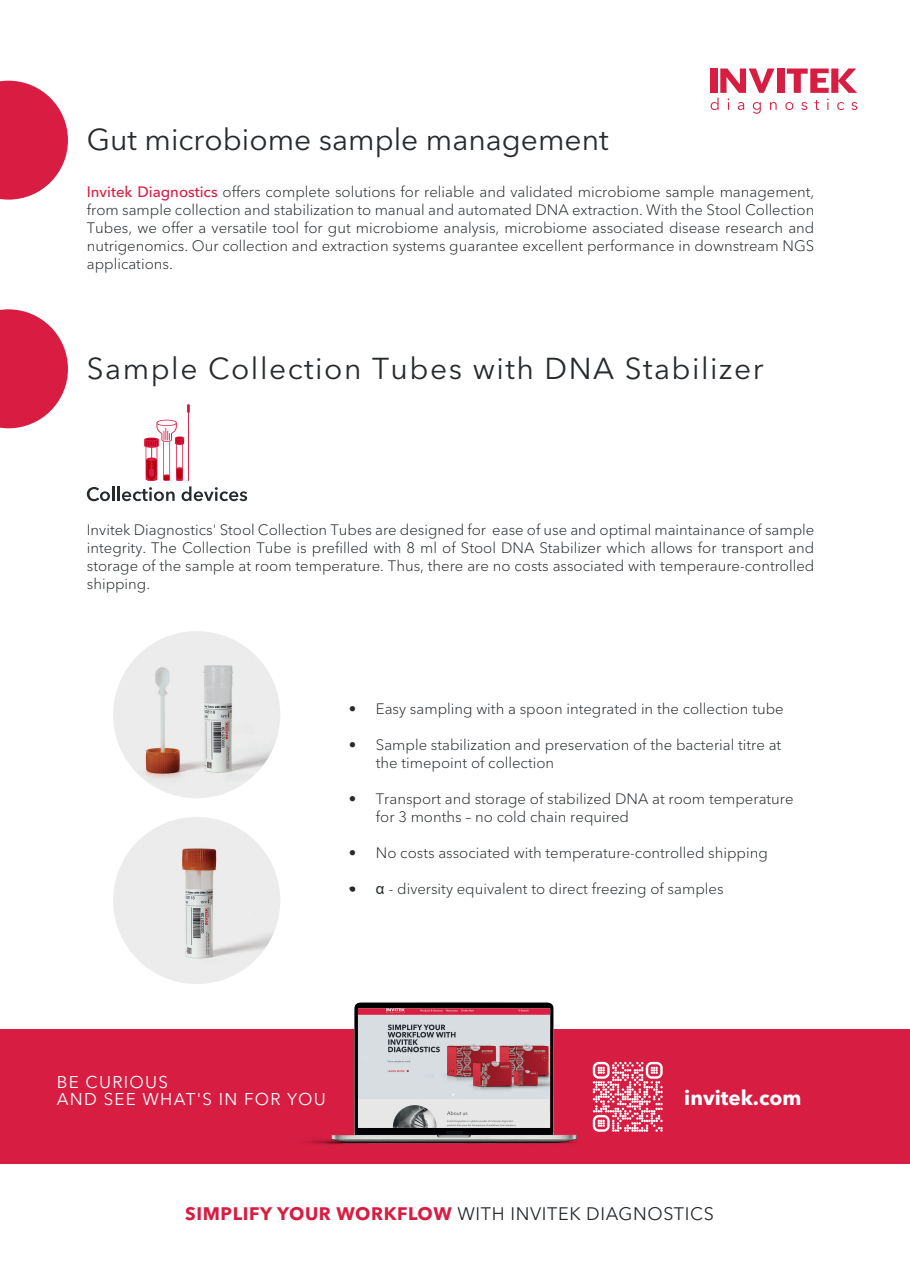
<style>
.page{position:relative;width:910px;height:1280px;background:#fff}
.page>*{position:absolute;margin:0;border:0;box-sizing:border-box;transform-origin:0 0}
.t1{font:30px "Avenir Next LT Pro";letter-spacing:.05em;color:#272b2e}
.t2{font:30px "Avenir Next LT Pro";color:#272b2e}
.t3{font:700 20.55px "Avenir Next LT Pro";color:#fff}
.t4{font:18px "Avenir Next LT Pro";letter-spacing:.035em;color:#272b2e}
.t5{font:16.95px/17.5px "Avenir Next LT Pro";letter-spacing:.075em;color:#fff}
.t6{font:300 15px/18px "Avenir Next LT Pro";color:#272b2e}
.s1{font-weight:500;color:#d91c41}
.s2{font-family:"Arial";font-weight:400}
.s3{font-weight:700;color:#d81d43}
</style>
<div class="page">
<div style="left:777px;top:68px;width:7px;height:25px;background:#d81d43"></div>
<svg style="left:787px;top:68px;width:70px;height:25px"></svg>
<svg style="left:711px;top:68px;width:66px;height:46px"></svg>
<svg style="left:785px;top:102px;width:8px;height:8px"></svg>
<svg style="left:801px;top:102px;width:6px;height:8px"></svg>
<svg style="left:814px;top:100px;width:5px;height:10px"></svg>
<svg style="left:827px;top:99px;width:2px;height:11px"></svg>
<svg style="left:837px;top:102px;width:7px;height:8px"></svg>
<svg style="left:851px;top:102px;width:6px;height:8px"></svg>
<div style="left:0;top:1029px;width:910px;height:135px;background:#d81d43"></div>
<img style="left:304px;top:1002px;width:289px;height:143px">
<hr style="left:446px;top:1131px;width:16px;height:4px;background:#0c1013">
<svg style="left:593px;top:1062px;width:70px;height:70px"></svg>
<svg style="left:0;top:81px;width:68px;height:119px"></svg>
<svg style="left:0;top:309px;width:68px;height:119px"></svg>
<img style="left:113px;top:631px;width:167px;height:167px">
<img style="left:113px;top:817px;width:167px;height:167px">
<svg style="left:87px;top:487px;width:23px;height:14px"></svg>
<hr style="left:112px;top:486px;width:3px;height:15px;background:#272b2e">
<hr style="left:117px;top:486px;width:3px;height:15px;background:#272b2e">
<svg style="left:122px;top:404px;width:125px;height:97px"></svg>
<svg style="left:350px;top:886px;width:5px;height:6px"></svg>
<h1 class="t2" style="left:87px;top:122px;width:523px">Gut microbiome sample management</h1>
<p class="t6" style="left:87px;top:183px;width:729px;text-align:justify"><span class="s1">Invitek Diagnostics</span> offers complete solutions for reliable and validated microbiome sample management, from sample collection and stabilization to manual and automated DNA extraction. With the Stool Collection Tubes, we offer a versatile tool for gut microbiome analysis, microbiome associated disease research and nutrigenomics. Our collection and extraction systems guarantee excellent performance in downstream NGS applications.</p>
<h1 class="t1" style="left:87px;top:350px;width:678px">Sample Collection Tubes with DNA Stabilizer</h1>
<p class="t6" style="left:87px;top:520px;width:729px;text-align:justify">Invitek Diagnostics' Stool Collection Tubes are designed for ease of use and optimal maintainance of sample integrity. The Collection Tube is prefilled with 8 ml of Stool DNA Stabilizer which allows for transport and storage of the sample at room temperature. Thus, there are no costs associated with temperaure-controlled shipping.</p>
<p class="t6" style="left:349px;top:700px;width:436px">• Easy sampling with a spoon integrated in the collection tube</p>
<p class="t6" style="left:376px;top:736px;width:407px;text-indent:-27px">• Sample stabilization and preservation of the bacterial titre at the timepoint of collection</p>
<p class="t6" style="left:376px;top:790px;width:419px;text-indent:-27px">• Transport and storage of stabilized DNA at room temperature for 3 months – no cold chain required</p>
<p class="t6" style="left:349px;top:844px;width:420px">• No costs associated with temperature-controlled shipping</p>
<p class="t6" style="left:349px;top:880px;width:376px"><span class="s2">• α</span> - diversity equivalent to direct freezing of samples</p>
<p class="t5" style="left:57px;top:1073px;width:271px">BE CURIOUS<br>AND SEE WHAT'S IN FOR YOU</p>
<h2 class="t3" style="left:684px;top:1086px;width:119px">invitek.com</h2>
<p class="t4" style="left:185px;top:1202px;width:530px"><span class="s3">SIMPLIFY YOUR WORKFLOW</span> WITH INVITEK DIAGNOSTICS</p>
</div>
